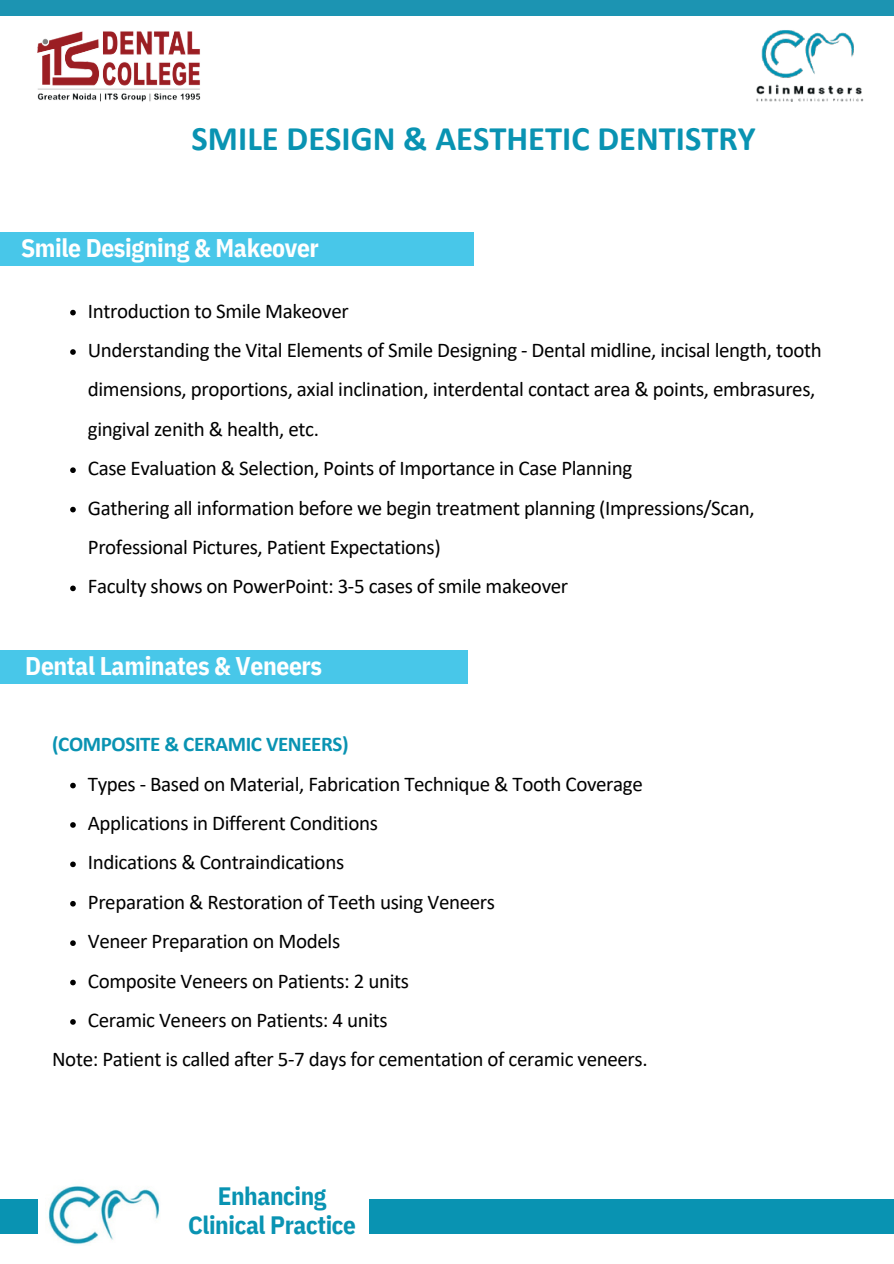
<style>
.page{position:relative;width:894px;height:1264px;background:#fff}
.page>*{position:absolute;margin:0;border:0;box-sizing:border-box;transform-origin:0 0}
.t1{font:700 34.5px "Calibri";color:#0993b2}
.t2{font:700 25.5px "IBM Plex Sans Cond";letter-spacing:-.015em;color:#fff}
.t3{font:700 25.05px/29.2px "IBM Plex Sans Cond";letter-spacing:-.015em;color:#0993b2;text-align:center}
.t4{font:21px/39.3px "Calibri";letter-spacing:-.02em;color:#000}
.t5{font:700 21px "Calibri";letter-spacing:-.015em;color:#0993b2}
</style>
<div class="page">
<div style="left:0;top:1199px;width:893px;height:34px;background:#0993b2"></div>
<div style="left:39px;top:1169px;width:329px;height:94px;background:#fff"></div>
<div style="left:0;top:233px;width:473px;height:33px;background:#48c7e9"></div>
<img style="left:48px;top:1185px;width:112px;height:60px">
<svg style="left:70px;top:310px;width:6px;height:5px"></svg>
<svg style="left:70px;top:349px;width:6px;height:6px"></svg>
<svg style="left:70px;top:467px;width:6px;height:6px"></svg>
<svg style="left:70px;top:507px;width:6px;height:5px"></svg>
<svg style="left:70px;top:585px;width:6px;height:6px"></svg>
<svg style="left:70px;top:782px;width:6px;height:6px"></svg>
<svg style="left:70px;top:822px;width:6px;height:5px"></svg>
<svg style="left:70px;top:861px;width:6px;height:6px"></svg>
<svg style="left:70px;top:901px;width:6px;height:5px"></svg>
<svg style="left:70px;top:940px;width:6px;height:5px"></svg>
<svg style="left:70px;top:979px;width:6px;height:6px"></svg>
<svg style="left:70px;top:1019px;width:6px;height:5px"></svg>
<div style="left:0;top:650px;width:467px;height:33px;background:#48c7e9"></div>
<div style="left:0;top:0;width:893px;height:15px;background:#1c94b2"></div>
<img style="left:756px;top:30px;width:108px;height:72px">
<img style="left:37px;top:31px;width:164px;height:71px">
<p class="t1" style="left:191px;top:124px;width:565px">SMILE DESIGN &amp; AESTHETIC DENTISTRY</p>
<p class="t2" style="left:21px;top:231px;width:299px">Smile Designing &amp; Makeover</p>
<h1 class="t4" style="left:88px;top:293px;width:262px">Introduction to Smile Makeover</h1>
<h2 class="t4" style="left:88px;top:332px;width:735px">Understanding the Vital Elements of Smile Designing - Dental midline, incisal length, tooth dimensions, proportions, axial inclination, interdental contact area &amp; points, embrasures, gingival zenith &amp; health, etc.</h2>
<p class="t4" style="left:88px;top:450px;width:545px">Case Evaluation &amp; Selection, Points of Importance in Case Planning</p>
<p class="t4" style="left:88px;top:490px;width:668px">Gathering all information before we begin treatment planning (Impressions/Scan,<br>Professional Pictures, Patient Expectations)</p>
<p class="t4" style="left:88px;top:568px;width:481px">Faculty shows on PowerPoint: 3-5 cases of smile makeover</p>
<p class="t2" style="left:25px;top:649px;width:298px">Dental Laminates &amp; Veneers</p>
<p class="t5" style="left:52px;top:735px;width:298px">(COMPOSITE &amp; CERAMIC VENEERS)</p>
<p class="t4" style="left:88px;top:765px;width:556px">Types - Based on Material, Fabrication Technique &amp; Tooth Coverage</p>
<h2 class="t4" style="left:88px;top:805px;width:291px">Applications in Different Conditions</h2>
<h3 class="t4" style="left:88px;top:844px;width:258px">Indications &amp; Contraindications</h3>
<p class="t4" style="left:88px;top:883px;width:408px">Preparation &amp; Restoration of Teeth using Veneers</p>
<p class="t4" style="left:88px;top:923px;width:254px">Veneer Preparation on Models</p>
<p class="t4" style="left:88px;top:962px;width:323px">Composite Veneers on Patients: 2 units</p>
<p class="t4" style="left:88px;top:1002px;width:301px">Ceramic Veneers on Patients: 4 units</p>
<p class="t4" style="left:52px;top:1041px;width:596px">Note: Patient is called after 5-7 days for cementation of ceramic veneers.</p>
<p class="t3" style="left:188px;top:1180px;width:169px">Enhancing<br>Clinical Practice</p>
</div>
